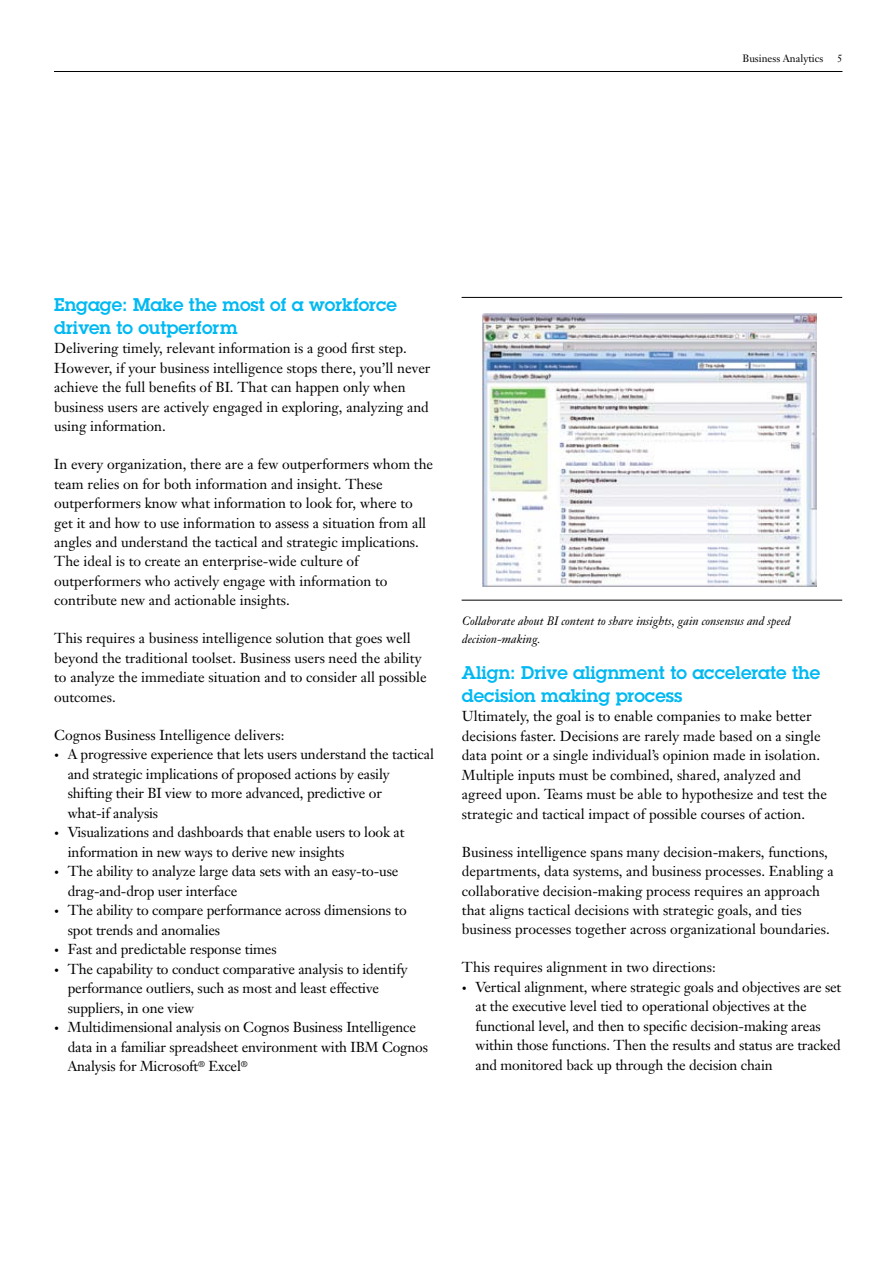
<style>
.page{position:relative;width:893px;height:1263px;background:#fff}
.page>*{position:absolute;margin:0;border:0;box-sizing:border-box;transform-origin:0 0}
.t1{font:600 18px/22.5px "Lubalin Graph";color:#00b9f2}
.t2{font:14.25px/19.5px "Janson Text";color:#000}
.t3{font:italic 12px/18px "Janson Text";color:#000}
.t4{font:10.5px "Janson Text";color:#000}
.s1{font-size:9.75px}
</style>
<div class="page">
<hr style="left:54px;top:71px;width:788px;height:1px;background:#000">
<hr style="left:462px;top:600px;width:380px;height:1px;background:#000">
<hr style="left:462px;top:297px;width:380px;height:1px;background:#000">
<img style="left:482px;top:314px;width:335px;height:272px">
<p class="t4" style="left:742px;top:52px;width:82px">Business Analytics</p>
<p class="t4" style="left:837px;top:52px;width:7px">5</p>
<p class="t1" style="left:54px;top:293px;width:344px">Engage: Make the most of a workforce driven to outperform</p>
<p class="t2" style="left:54px;top:338px;width:378px">Delivering timely, relevant information is a good first step.<br>However, if your business intelligence stops there, you’ll never achieve the full benefits of BI. That can happen only when business users are actively engaged in exploring, analyzing and using information.</p>
<p class="t2" style="left:54px;top:454px;width:380px">In every organization, there are a few outperformers whom the team relies on for both information and insight. These outperformers know what information to look for, where to get it and how to use information to assess a situation from all angles and understand the tactical and strategic implications.<br>The ideal is to create an enterprise-wide culture of outperformers who actively engage with information to contribute new and actionable insights.</p>
<p class="t2" style="left:54px;top:628px;width:374px">This requires a business intelligence solution that goes well beyond the traditional toolset. Business users need the ability to analyze the immediate situation and to consider all possible outcomes.</p>
<p class="t2" style="left:54px;top:725px;width:232px">Cognos Business Intelligence delivers:</p>
<p class="t2" style="left:68px;top:744px;width:368px;text-indent:-14px"><span class="s1">•</span> A progressive experience that lets users understand the tactical and strategic implications of proposed actions by easily shifting their BI view to more advanced, predictive or<br>what-if analysis</p>
<p class="t2" style="left:68px;top:822px;width:338px;text-indent:-14px"><span class="s1">•</span> Visualizations and dashboards that enable users to look at information in new ways to derive new insights</p>
<p class="t2" style="left:68px;top:861px;width:332px;text-indent:-14px"><span class="s1">•</span> The ability to analyze large data sets with an easy-to-use drag-and-drop user interface</p>
<p class="t2" style="left:68px;top:900px;width:340px;text-indent:-14px"><span class="s1">•</span> The ability to compare performance across dimensions to spot trends and anomalies</p>
<p class="t2" style="left:54px;top:939px;width:224px"><span class="s1">•</span> Fast and predictable response times</p>
<p class="t2" style="left:68px;top:959px;width:341px;text-indent:-14px"><span class="s1">•</span> The capability to conduct comparative analysis to identify performance outliers, such as most and least effective suppliers, in one view</p>
<p class="t2" style="left:68px;top:1017px;width:362px;text-indent:-14px"><span class="s1">•</span> Multidimensional analysis on Cognos Business Intelligence data in a familiar spreadsheet environment with IBM Cognos<br>Analysis for Microsoft<sup>®</sup> Excel<sup>®</sup></p>
<p class="t3" style="left:462px;top:612px;width:330px">Collaborate about BI content to share insights, gain consensus and speed decision-making.</p>
<p class="t1" style="left:462px;top:661px;width:360px">Align: Drive alignment to accelerate the decision making process</p>
<p class="t2" style="left:462px;top:706px;width:366px">Ultimately, the goal is to enable companies to make better decisions faster. Decisions are rarely made based on a single data point or a single individual’s opinion made in isolation.<br>Multiple inputs must be combined, shared, analyzed and agreed upon. Teams must be able to hypothesize and test the strategic and tactical impact of possible courses of action.</p>
<p class="t2" style="left:462px;top:842px;width:373px">Business intelligence spans many decision-makers, functions, departments, data systems, and business processes. Enabling a collaborative decision-making process requires an approach that aligns tactical decisions with strategic goals, and ties business processes together across organizational boundaries.</p>
<p class="t2" style="left:462px;top:957px;width:255px">This requires alignment in two directions:</p>
<p class="t2" style="left:475px;top:977px;width:367px;text-indent:-14px"><span class="s1">•</span> Vertical alignment, where strategic goals and objectives are set at the executive level tied to operational objectives at the functional level, and then to specific decision-making areas within those functions. Then the results and status are tracked and monitored back up through the decision chain</p>
</div>
